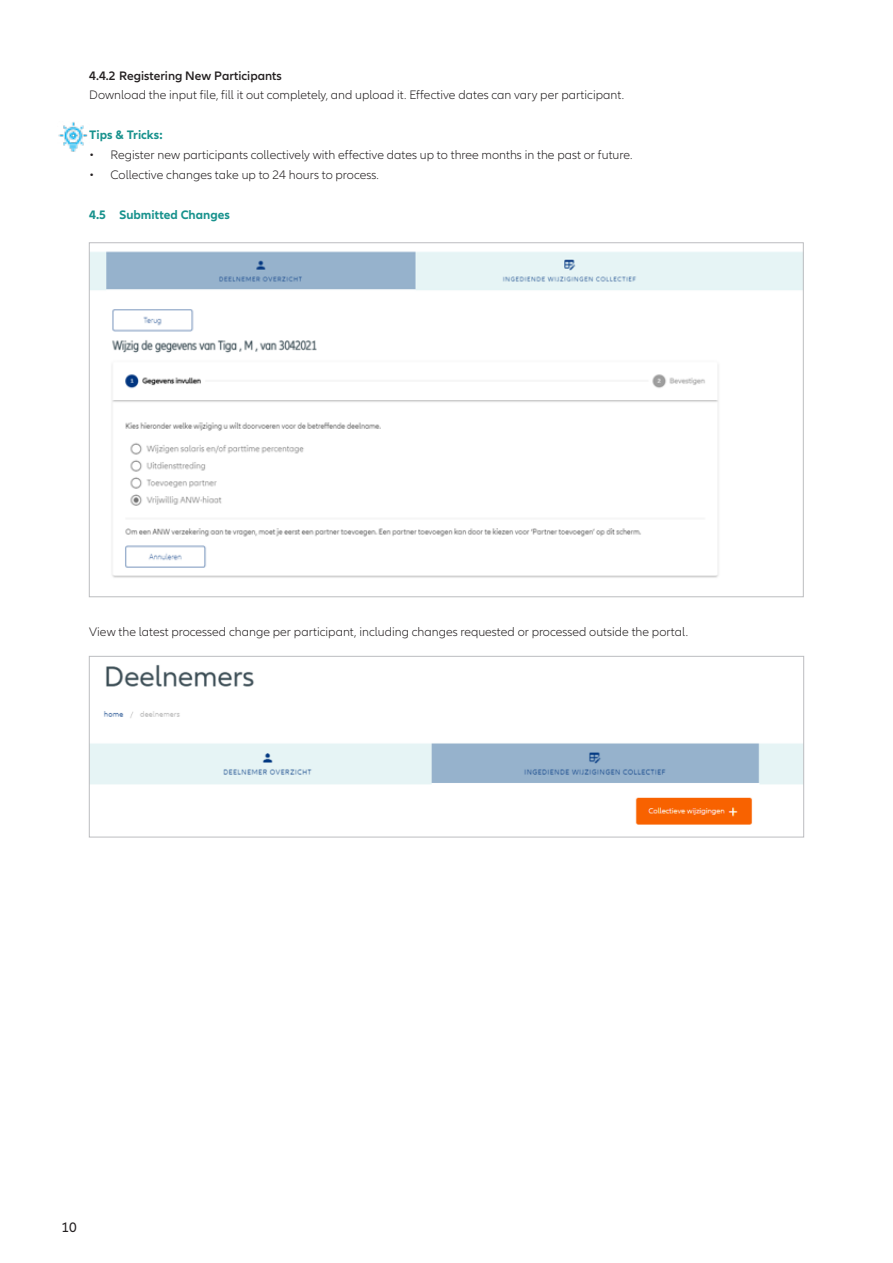
<style>
.page{position:relative;width:893px;height:1263px;background:#fff}
.page>*{position:absolute;margin:0;border:0;box-sizing:border-box;transform-origin:0 0}
.t1{font:14.25px "Allianz Neo";color:#231f20}
.Copy_9_5_13_25_ASL_A4__Basis{font:300 12.75px "Allianz Neo";color:#231f20}
.Copy_9_5_13_25_ASL_A4__Basis-2{font:600 12.75px "Allianz Neo";color:#231f20}
.Copy_9_5_13_25_ASL_A4__Basis-3{font:700 12.75px "Allianz Neo";color:#18928d}
</style>
<div class="page">
<img style="left:58px;top:121px;width:30px;height:31px">
<img style="left:91px;top:251px;width:711px;height:327px">
<img style="left:91px;top:664px;width:711px;height:161px">
<div style="left:89px;top:656px;width:715px;height:181px;border:1px solid #bcbdc0"></div>
<p class="Copy_9_5_13_25_ASL_A4__Basis-2" style="left:89px;top:68px;width:194px">4.4.2 Registering New Participants</p>
<p class="Copy_9_5_13_25_ASL_A4__Basis" style="left:89px;top:88px;width:536px">Download the input file, fill it out completely, and upload it. Effective dates can vary per participant.</p>
<p class="Copy_9_5_13_25_ASL_A4__Basis-3" style="left:89px;top:127px;width:75px">Tips &amp; Tricks:</p>
<p class="Copy_9_5_13_25_ASL_A4__Basis" style="left:89px;top:148px;width:545px">• Register new participants collectively with effective dates up to three months in the past or future.</p>
<p class="Copy_9_5_13_25_ASL_A4__Basis" style="left:89px;top:167px;width:291px">• Collective changes take up to 24 hours to process.</p>
<p class="Copy_9_5_13_25_ASL_A4__Basis-3" style="left:89px;top:207px;width:142px">4.5 Submitted Changes</p>
<p class="Copy_9_5_13_25_ASL_A4__Basis" style="left:89px;top:625px;width:600px">View the latest processed change per participant, including changes requested or processed outside the portal.</p>
<p class="t1" style="left:62px;top:1219px;width:17px">10</p>
</div>
